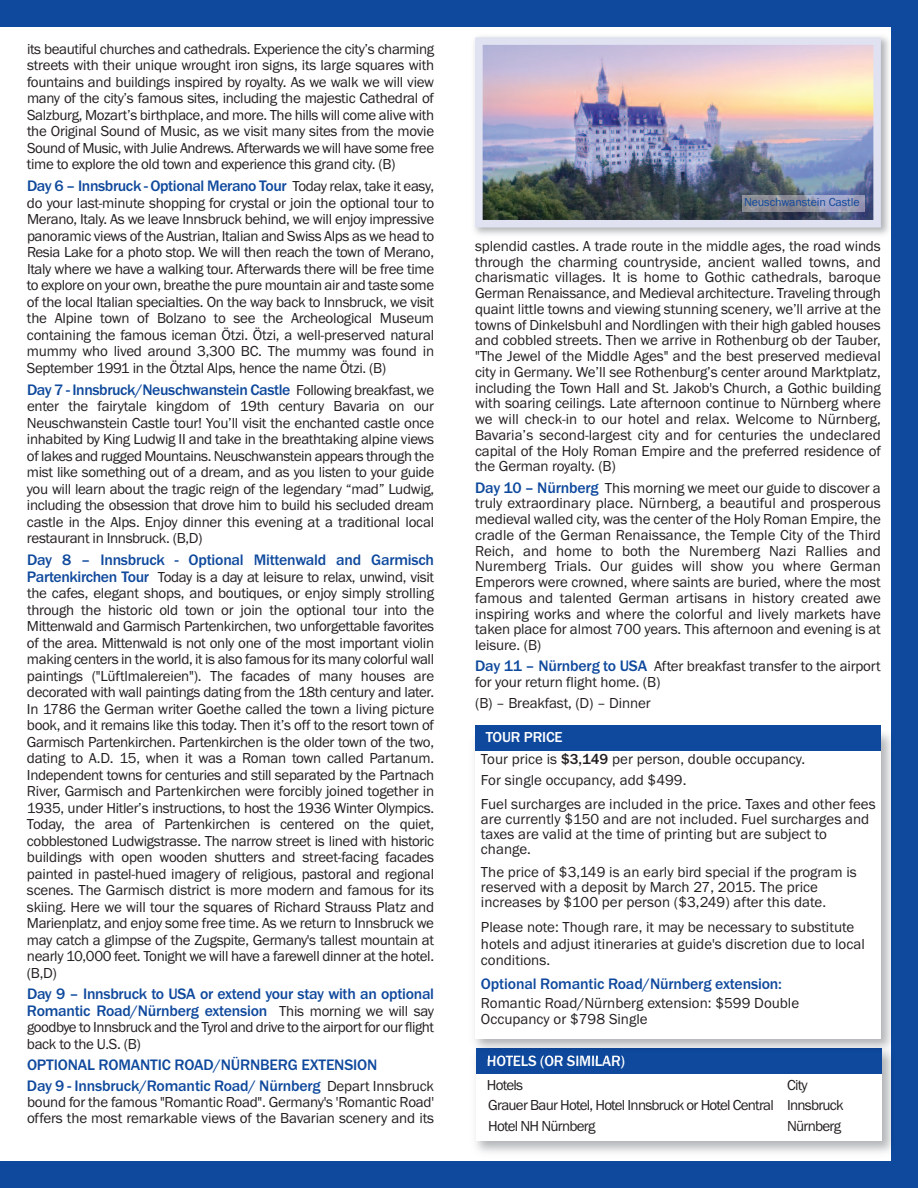
<style>
.page{position:relative;width:918px;height:1188px;background:#0f499d}
.page>*{position:absolute;margin:0;border:0;box-sizing:border-box;transform-origin:0 0}
.t1{font:500 15.75px/16.5px "Franklin Gothic";letter-spacing:-.015em;color:#0f499d}
.t2{font:15px/16.5px "Franklin Gothic";letter-spacing:-.01em;color:#231f20}
.t3{font:15px/20.4px "Franklin Gothic";letter-spacing:-.05em;color:#231f20}
.t4{font:15px/16.5px "Franklin Gothic";letter-spacing:-.035em;color:#231f20}
.t5{font:500 15px "Franklin Gothic";letter-spacing:-.01em;color:#fff}
.t6{font:12px "Franklin Gothic";letter-spacing:-.01em;color:#0f499d}
.s1{font-weight:400;font-size:15px;color:#231f20}
.s2{font-weight:500;font-size:15.75px;color:#0f499d}
.s3{font-weight:500;color:#fff}
.s4{font-weight:500}
</style>
<div class="page">
<div style="left:0;top:27px;width:891px;height:1134px;background:#fff"></div>
<div style="left:476px;top:1048px;width:406px;height:26px;background:#0f499d"></div>
<img style="left:479px;top:1048px;width:403px;height:8px">
<img style="left:488px;top:1056px;width:136px;height:2px">
<div style="left:475px;top:725px;width:406px;height:25px;background:#0f499d"></div>
<img style="left:474px;top:36px;width:415px;height:199px">
<img style="left:484px;top:46px;width:388px;height:172px">
<div style="left:475px;top:37px;width:406px;height:190px;border:8px solid #e1e2f1"></div>
<img style="left:742px;top:196px;width:123px;height:15px">
<p class="t2" style="left:27px;top:40px;width:409px;text-align:justify">its beautiful churches and cathedrals. Experience the city’s charming streets with their unique wrought iron signs, its large squares with fountains and buildings inspired by royalty. As we walk we will view many of the city’s famous sites, including the majestic Cathedral of Salzburg, Mozart’s birthplace, and more. The hills will come alive with the Original Sound of Music, as we visit many sites from the movie Sound of Music, with Julie Andrews. Afterwards we will have some free time to explore the old town and experience this grand city. (B)</p>
<p class="t1" style="left:27px;top:178px;width:409px">Day 6 – Innsbruck - Optional Merano Tour <span class="s1">Today relax, take it easy,</span></p>
<p class="t2" style="left:27px;top:194px;width:409px;text-align:justify">do your last-minute shopping for crystal or join the optional tour to Merano, Italy. As we leave Innsbruck behind, we will enjoy impressive panoramic views of the Austrian, Italian and Swiss Alps as we head to Resia Lake for a photo stop. We will then reach the town of Merano, Italy where we have a walking tour. Afterwards there will be free time to explore on your own, breathe the pure mountain air and taste some of the local Italian specialties. On the way back to Innsbruck, we visit the Alpine town of Bolzano to see the Archeological Museum containing the famous iceman Ötzi. Ötzi, a well-preserved natural mummy who lived around 3,300 BC. The mummy was found in September 1991 in the Ötztal Alps, hence the name Ötzi. (B)</p>
<p class="t1" style="left:27px;top:381px;width:409px">Day 7 - Innsbruck/Neuschwanstein Castle <span class="s1">Following breakfast, we</span></p>
<p class="t2" style="left:27px;top:398px;width:409px;text-align:justify">enter the fairytale kingdom of 19th century Bavaria on our Neuschwanstein Castle tour! You’ll visit the enchanted castle once inhabited by King Ludwig II and take in the breathtaking alpine views of lakes and rugged Mountains. Neuschwanstein appears through the mist like something out of a dream, and as you listen to your guide you will learn about the tragic reign of the legendary “mad” Ludwig, including the obsession that drove him to build his secluded dream castle in the Alps. Enjoy dinner this evening at a traditional local restaurant in Innsbruck. (B,D)</p>
<p class="t1" style="left:27px;top:551px;width:409px">Day 8 – Innsbruck - Optional Mittenwald and Garmisch</p>
<p class="t2" style="left:27px;top:568px;width:409px;text-align:justify"><span class="s2">Partenkirchen Tour</span> Today is a day at leisure to relax, unwind, visit the cafes, elegant shops, and boutiques, or enjoy simply strolling through the historic old town or join the optional tour into the Mittenwald and Garmisch Partenkirchen, two unforgettable favorites of the area. Mittenwald is not only one of the most important violin making centers in the world, it is also famous for its many colorful wall paintings ("Lüftlmalereien"). The facades of many houses are decorated with wall paintings dating from the 18th century and later.<br>In 1786 the German writer Goethe called the town a living picture book, and it remains like this today. Then it’s off to the resort town of Garmisch Partenkirchen. Partenkirchen is the older town of the two, dating to A.D. 15, when it was a Roman town called Partanum.<br>Independent towns for centuries and still separated by the Partnach River, Garmisch and Partenkirchen were forcibly joined together in 1935, under Hitler’s instructions, to host the 1936 Winter Olympics.<br>Today, the area of Partenkirchen is centered on the quiet, cobblestoned Ludwigstrasse. The narrow street is lined with historic buildings with open wooden shutters and street-facing facades painted in pastel-hued imagery of religious, pastoral and regional scenes. The Garmisch district is more modern and famous for its skiing. Here we will tour the squares of Richard Strauss Platz and Marienplatz, and enjoy some free time. As we return to Innsbruck we may catch a glimpse of the Zugspite, Germany's tallest mountain at nearly 10,000 feet. Tonight we will have a farewell dinner at the hotel. (B,D)</p>
<p class="t1" style="left:27px;top:986px;width:409px">Day 9 – Innsbruck to USA or extend your stay with an optional<br>Romantic Road/Nürnberg extension <span class="s1">This morning we will say</span></p>
<p class="t4" style="left:27px;top:1019px;width:409px">goodbye to Innsbruck and the Tyrol and drive to the airport for our flight back to the U.S. (B)</p>
<p class="t1" style="left:27px;top:1054px;width:409px;line-height:21.1px">OPTIONAL ROMANTIC ROAD/NÜRNBERG EXTENSION<br>Day 9 - Innsbruck/Romantic Road/ Nürnberg <span class="s1">Depart Innsbruck</span></p>
<p class="t2" style="left:27px;top:1094px;width:409px;line-height:15.8px">bound for the famous "Romantic Road". Germany's 'Romantic Road' offers the most remarkable views of the Bavarian scenery and its</p>
<p class="t6" style="left:744px;top:195px;width:117px">Neuschwanstein Castle</p>
<p class="t2" style="left:475px;top:238px;width:407px;line-height:15.8px;text-align:justify">splendid castles. A trade route in the middle ages, the road winds through the charming countryside, ancient walled towns, and charismatic villages. It is home to Gothic cathedrals, baroque German Renaissance, and Medieval architecture. Traveling through quaint little towns and viewing stunning scenery, we’ll arrive at the towns of Dinkelsbuhl and Nordlingen with their high gabled houses and cobbled streets. Then we arrive in Rothenburg ob der Tauber, "The Jewel of the Middle Ages" and the best preserved medieval city in Germany. We’ll see Rothenburg’s center around Marktplatz, including the Town Hall and St. Jakob's Church, a Gothic building with soaring ceilings. Late afternoon continue to Nürnberg where we will check-in to our hotel and relax. Welcome to Nürnberg, Bavaria’s second-largest city and for centuries the undeclared capital of the Holy Roman Empire and the preferred residence of the German royalty. (B)</p>
<p class="t2" style="left:475px;top:480px;width:407px;line-height:15.8px;text-align:justify"><span class="s2">Day 10 – Nürnberg</span> This morning we meet our guide to discover a truly extraordinary place. Nürnberg, a beautiful and prosperous medieval walled city, was the center of the Holy Roman Empire, the cradle of the German Renaissance, the Temple City of the Third Reich, and home to both the Nuremberg Nazi Rallies and Nuremberg Trials. Our guides will show you where German Emperors were crowned, where saints are buried, where the most famous and talented German artisans in history created awe inspiring works and where the colorful and lively markets have taken place for almost 700 years. This afternoon and evening is at leisure. (B)</p>
<p class="t2" style="left:475px;top:658px;width:407px;line-height:15.8px"><span class="s2">Day 11 – Nürnberg to USA</span> After breakfast transfer to the airport for your return flight home. (B)</p>
<p class="t2" style="left:475px;top:695px;width:177px">(B) – Breakfast, (D) – Dinner</p>
<p class="t2" style="left:481px;top:725px;width:326px;line-height:22.5px;text-indent:5px"><span class="s3">TOUR PRICE<br></span>Tour price is <span class="s4">$3,149</span> per person, double occupancy.</p>
<p class="t2" style="left:481px;top:768px;width:396px;line-height:23.7px">For single occupancy, add $499.<br>Fuel surcharges are included in the price. Taxes and other fees</p>
<p class="t2" style="left:481px;top:811px;width:390px;line-height:15px">are currently $150 and are not included. Fuel surcharges and taxes are valid at the time of printing but are subject to change.</p>
<p class="t2" style="left:481px;top:865px;width:377px;line-height:15px">The price of $3,149 is an early bird special if the program is reserved with a deposit by March 27, 2015. The price increases by $100 per person ($3,249) after this date.</p>
<p class="t2" style="left:481px;top:919px;width:385px">Please note: Though rare, it may be necessary to substitute hotels and adjust itineraries at guide's discretion due to local conditions.</p>
<p class="t1" style="left:481px;top:975px;width:303px">Optional Romantic Road/Nürnberg extension:</p>
<p class="t2" style="left:481px;top:995px;width:320px">Romantic Road/Nürnberg extension: $599 Double<br>Occupancy or $798 Single</p>
<p class="t5" style="left:487px;top:1052px;width:140px">HOTELS (OR SIMILAR)</p>
<p class="t2" style="left:487px;top:1077px;width:38px">Hotels</p>
<p class="t3" style="left:488px;top:1075px;width:357px;text-indent:299px">City<br>Grauer Baur Hotel, Hotel Innsbruck or Hotel Central Innsbruck<br>Hotel NH Nürnberg</p>
<p class="t3" style="left:787px;top:1116px;width:55px">Nürnberg</p>
</div>
